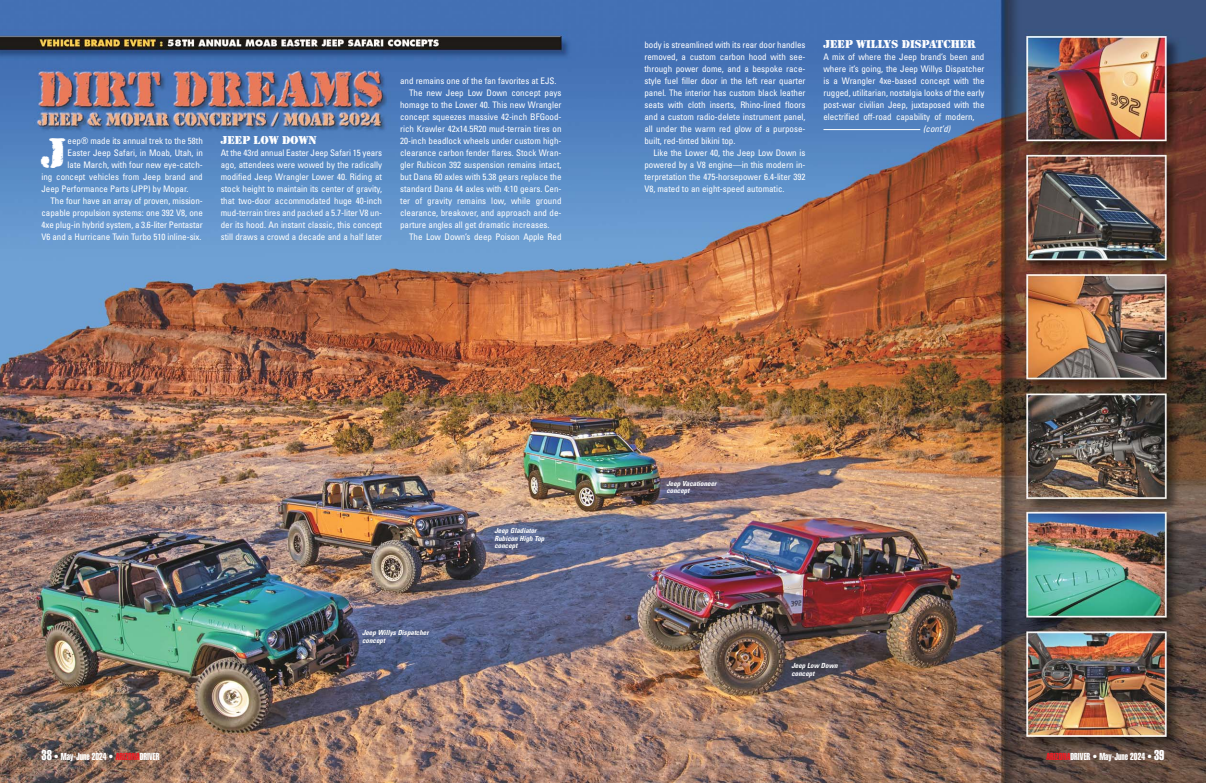
<style>
.page{position:relative;width:1206px;height:783px;background:#fff}
.page>*{position:absolute;margin:0;border:0;box-sizing:border-box;transform-origin:0 0}
.t1{font:44.8px "Rubber Stamp Plain";color:#fff}
.t2{font:12px "Rubber Stamp Plain";letter-spacing:-.005em;color:#fff}
.t3{font:10px "Helvetica Extra Compressed";color:#fff}
.t4{font:condensed 9px/12px "Univers";letter-spacing:-.005em;color:#fff;text-align:justify}
.t5{font:italic condensed 9px "Univers";color:#fff}
.t6{font:italic 700 condensed 7px/7.5px "Univers";letter-spacing:-.02em;color:#fff}
.s1{font-size:14px}
.s2{color:#ed1c24}
</style>
<div class="page">
<img style="left:0;top:0;width:603px;height:783px">
<img style="left:603px;top:0;width:603px;height:783px">
<hr style="left:824px;top:129px;width:96px;height:1px;background:#fff">
<h1 class="t1" style="left:42px;top:126px;width:27px">J</h1>
<p class="t4" style="left:68px;top:136px;width:137px">eep® made its annual trek to the 58th</p>
<p class="t4" style="left:68px;top:148px;width:137px">Easter Jeep Safari, in Moab, Utah, in</p>
<p class="t4" style="left:68px;top:160px;width:137px">late March, with four new eye-catch-</p>
<p class="t4" style="left:42px;top:172px;width:163px">ing concept vehicles from Jeep brand and</p>
<p class="t4" style="left:42px;top:184px;width:148px">Jeep Performance Parts (JPP) by Mopar.</p>
<p class="t4" style="left:51px;top:196px;width:154px">The four have an array of proven, mission-</p>
<p class="t4" style="left:42px;top:208px;width:163px">capable propulsion systems: one 392 V8, one</p>
<p class="t4" style="left:42px;top:220px;width:163px">4xe plug-in hybrid system, a 3.6-liter Pentastar</p>
<p class="t4" style="left:42px;top:232px;width:162px">V6 and a Hurricane Twin Turbo 510 inline-six.</p>
<h2 class="t2" style="left:221px;top:133px;width:98px">JEEP LOW DOWN</h2>
<p class="t4" style="left:221px;top:148px;width:163px">At the 43rd annual Easter Jeep Safari 15 years ago, attendees were wowed by the radically modified Jeep Wrangler Lower 40. Riding at stock height to maintain its center of gravity, that two-door accommodated huge 40-inch mud-terrain tires and packed a 5.7-liter V8 un - der its hood. An instant classic, this concept still draws a crowd a decade and a half later</p>
<p class="t4" style="left:400px;top:76px;width:158px">and remains one of the fan favorites at EJS.</p>
<p class="t4" style="left:409px;top:88px;width:154px">The new Jeep Low Down concept pays</p>
<p class="t4" style="left:400px;top:100px;width:163px">homage to the Lower 40. This new Wrangler</p>
<p class="t4" style="left:400px;top:112px;width:163px">concept squeezes massive 42-inch BFGood -</p>
<p class="t4" style="left:400px;top:124px;width:163px">rich Krawler 42x14.5R20 mud-terrain tires on</p>
<p class="t4" style="left:400px;top:136px;width:163px">20-inch beadlock wheels under custom high-</p>
<p class="t4" style="left:400px;top:148px;width:163px">clearance carbon fender flares. Stock Wran -</p>
<p class="t4" style="left:400px;top:160px;width:163px">gler Rubicon 392 suspension remains intact,</p>
<p class="t4" style="left:400px;top:172px;width:163px">but Dana 60 axles with 5.38 gears replace the</p>
<p class="t4" style="left:400px;top:184px;width:163px">standard Dana 44 axles with 4:10 gears. Cen -</p>
<p class="t4" style="left:400px;top:196px;width:163px">ter of gravity remains low, while ground</p>
<p class="t4" style="left:400px;top:208px;width:163px">clearance, breakover, and approach and de -</p>
<p class="t4" style="left:400px;top:220px;width:151px">parture angles all get dramatic increases.</p>
<p class="t4" style="left:409px;top:232px;width:154px">The Low Down’s deep Poison Apple Red</p>
<p class="t4" style="left:644px;top:40px;width:163px">body is stream lined with its rear door handles removed, a custom carbon hood with see&shy;through power dome, and a bespoke race&shy;style fuel filler door in the left rear quarter panel. The interior has custom black leather seats with cloth inserts, Rhino-lined floors and a custom radio-delete instrument panel, all under the warm red glow of a purpose&shy;built, red-tinted bikini top.</p>
<p class="t4" style="left:644px;top:148px;width:163px;text-indent:9px">Like the Lower 40, the Jeep Low Down is powered by a V8 engine—in this modern in - terpretation the 475-horsepower 6.4-liter 392<br>V8, mated to an eight-speed automatic.</p>
<h2 class="t2" style="left:824px;top:37px;width:154px">JEEP WILLYS DISPATCHER</h2>
<p class="t4" style="left:824px;top:52px;width:163px">A mix of where the Jeep brand’s been and where it’s going, the Jeep Willys Dis patcher is a Wrangler 4xe-based concept with the rugged, utilitarian, nostalgia looks of the early post-war civilian Jeep, juxtaposed with the electrified off-road capability of mod ern,</p>
<p class="t5" style="left:923px;top:126px;width:31px">(cont’d)</p>
<p class="t3" style="left:41px;top:753px;width:120px"><span class="s1">38</span> • May-June 2024 • <span class="s2">ARIZONA</span>DRIVER</p>
<p class="t6" style="left:362px;top:630px;width:70px">Jeep Willys Dispatcher concept</p>
<p class="t6" style="left:494px;top:528px;width:53px">Jeep Gladiator<br>Rubicon High Top concept</p>
<p class="t6" style="left:666px;top:480px;width:53px">Jeep Vacationeer concept</p>
<p class="t6" style="left:791px;top:663px;width:49px">Jeep Low Down concept</p>
<p class="t3" style="left:1046px;top:753px;width:120px"><span class="s2">ARIZONA</span>DRIVER • May-June 2024 • <span class="s1">39</span></p>
</div>
